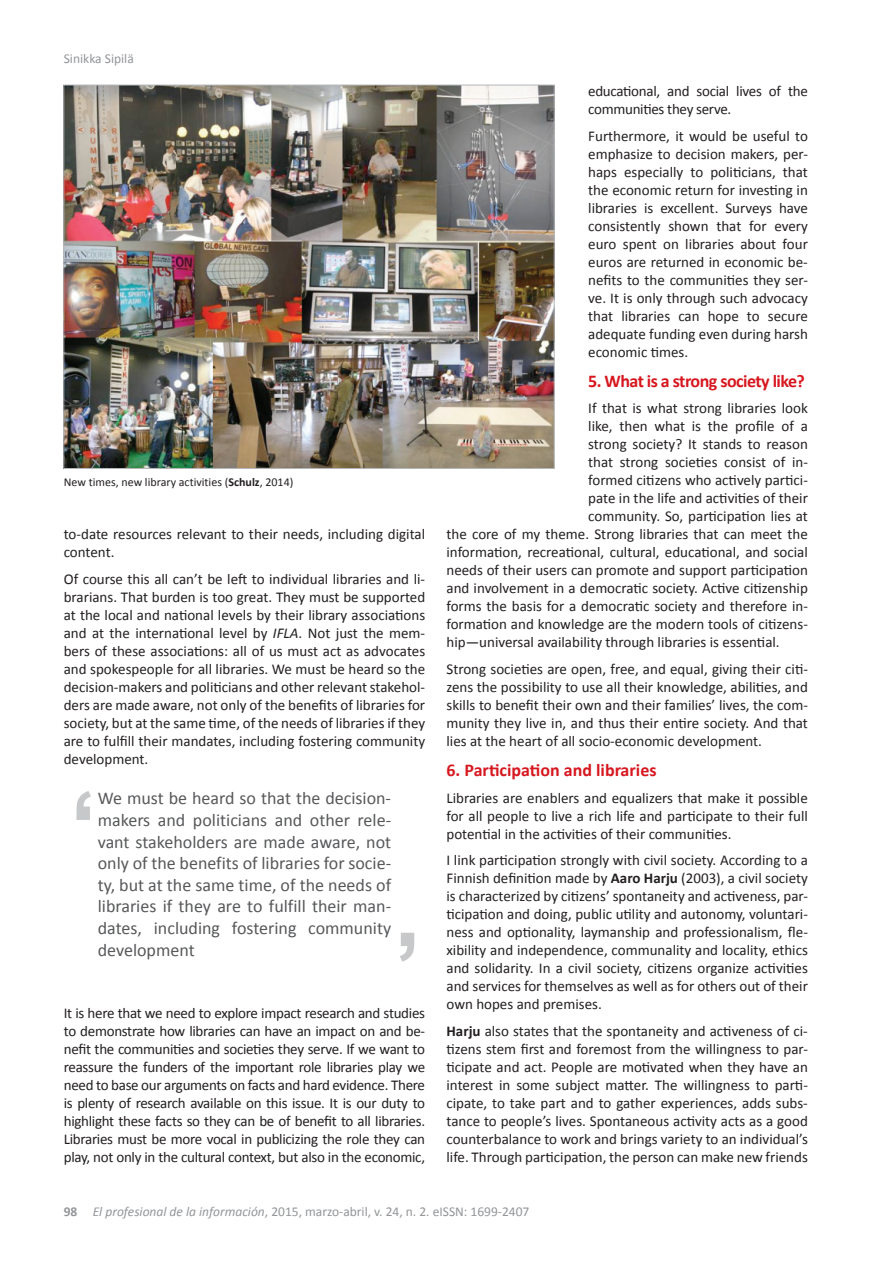
<style>
.page{position:relative;width:893px;height:1263px;background:#fff}
.page>*{position:absolute;margin:0;border:0;box-sizing:border-box;transform-origin:0 0}
.t1{font:18px/21.6px "Calibri";color:#57585a;text-align:justify}
.t2{font:700 18px "Calibri";letter-spacing:-.025em;color:#d7171f}
.t3{font:700 18px "Calibri";color:#d7171f}
.t4{font:15px/18px "Calibri";color:#231f20;text-align:justify}
.t5{font:15px/18px "Calibri";letter-spacing:-.02em;color:#231f20}
.t6{font:13.5px "Calibri";color:#939598}
.t7{font:12px "Calibri";color:#231f20}
.s1{font-weight:700}
.s2{font-style:italic}
</style>
<div class="page">
<img style="left:65px;top:87px;width:488px;height:380px">
<svg style="left:400px;top:933px;width:14px;height:29px"></svg>
<svg style="left:77px;top:791px;width:14px;height:29px"></svg>
<p class="t6" style="left:64px;top:50px;width:72px">Sinikka Sipilä</p>
<p class="t7" style="left:64px;top:474px;width:231px">New times, new library activities (<span class="s1">Schulz</span>, 2014)</p>
<p class="t4" style="left:64px;top:525px;width:363px">to-date resources relevant to their needs, including digital content.</p>
<p class="t4" style="left:64px;top:570px;width:363px">Of course this all can’t be left to individual libraries and li&shy;brarians. That burden is too great. They must be supported at the local and national levels by their library associations and at the international level by <span class="s2">IFLA</span>. Not just the mem&shy;bers of these associations: all of us must act as advocates and spokespeople for all libraries. We must be heard so the decision-makers and politicians and other relevant stakehol&shy;ders are made aware, not only of the benefits of libraries for society, but at the same time, of the needs of libraries if they are to fulfill their mandates, including fostering community development.</p>
<p class="t1" style="left:98px;top:788px;width:295px">We must be heard so that the decision&shy;makers and politicians and other rele&shy;vant stakeholders are made aware, not only of the benefits of libraries for socie&shy;ty, but at the same time, of the needs of libraries if they are to fulfill their man&shy;dates, including fostering community development</p>
<p class="t4" style="left:64px;top:1004px;width:363px">It is here that we need to explore impact research and studies to demonstrate how libraries can have an impact on and be&shy;nefit the communities and societies they serve. If we want to reassure the funders of the important role libraries play we need to base our arguments on facts and hard evidence. There is plenty of research available on this issue. It is our duty to highlight these facts so they can be of benefit to all libraries.<br>Libraries must be more vocal in publicizing the role they can play, not only in the cultural context, but also in the economic,</p>
<p class="t5" style="left:588px;top:82px;width:221px">educational, and social lives of the communities they serve.</p>
<p class="t4" style="left:588px;top:127px;width:221px">Furthermore, it would be useful to emphasize to decision makers, per&shy;haps especially to politicians, that the economic return for investing in libraries is excellent. Surveys have consistently shown that for every euro spent on libraries about four euros are returned in economic be&shy;nefits to the communities they ser&shy;ve. It is only through such advocacy that libraries can hope to secure adequate funding even during harsh economic times.</p>
<p class="t2" style="left:588px;top:369px;width:218px">5. What is a strong society like?</p>
<p class="t4" style="left:588px;top:399px;width:221px">If that is what strong libraries look</p>
<p class="t4" style="left:588px;top:417px;width:221px">like, then what is the profile of a</p>
<p class="t4" style="left:588px;top:435px;width:221px">strong society? It stands to reason</p>
<p class="t4" style="left:588px;top:453px;width:221px">that strong societies consist of in-</p>
<p class="t4" style="left:588px;top:471px;width:221px">formed citizens who actively partici-</p>
<p class="t4" style="left:588px;top:489px;width:221px">pate in the life and activities of their</p>
<p class="t4" style="left:588px;top:507px;width:221px">community. So, participation lies at</p>
<p class="t4" style="left:446px;top:525px;width:363px">the core of my theme. Strong libraries that can meet the</p>
<p class="t4" style="left:446px;top:543px;width:363px">information, recreational, cultural, educational, and social</p>
<p class="t4" style="left:446px;top:561px;width:363px">needs of their users can promote and support participation</p>
<p class="t4" style="left:446px;top:579px;width:363px">and involvement in a democratic society. Active citizenship</p>
<p class="t4" style="left:446px;top:597px;width:363px">forms the basis for a democratic society and therefore in-</p>
<p class="t4" style="left:446px;top:615px;width:363px">formation and knowledge are the modern tools of citizens-</p>
<p class="t4" style="left:446px;top:633px;width:335px">hip—universal availability through libraries is essential.</p>
<p class="t4" style="left:446px;top:660px;width:363px">Strong societies are open, free, and equal, giving their citi&shy;zens the possibility to use all their knowledge, abilities, and skills to benefit their own and their families’ lives, the com&shy;munity they live in, and thus their entire society. And that lies at the heart of all socio-economic development.</p>
<p class="t3" style="left:446px;top:759px;width:212px">6. Participation and libraries</p>
<p class="t4" style="left:446px;top:789px;width:363px">Libraries are enablers and equalizers that make it possible for all people to live a rich life and participate to their full potential in the activities of their communities.</p>
<p class="t4" style="left:446px;top:851px;width:363px">I link participation strongly with civil society. According to a Finnish definition made by <span class="s1">Aaro Harju</span> (2003), a civil society is characterized by citizens’ spontaneity and activeness, par&shy;ticipation and doing, public utility and autonomy, voluntari&shy;ness and optionality, laymanship and professionalism, fle&shy;xibility and independence, communality and locality, ethics and solidarity. In a civil society, citizens organize activities and services for themselves as well as for others out of their own hopes and premises.</p>
<p class="t4" style="left:446px;top:1022px;width:363px"><span class="s1">Harju</span> also states that the spontaneity and activeness of ci&shy;tizens stem first and foremost from the willingness to par&shy;ticipate and act. People are motivated when they have an interest in some subject matter. The willingness to parti&shy;cipate, to take part and to gather experiences, adds subs&shy;tance to people’s lives. Spontaneous activity acts as a good counterbalance to work and brings variety to an individual’s life. Through participation, the person can make new friends</p>
<p class="t6" style="left:64px;top:1203px;width:467px"><span class="s1">98</span> <span class="s2">El profesional de la información</span>, 2015, marzo-abril, v. 24, n. 2. eISSN: 1699-2407</p>
</div>
